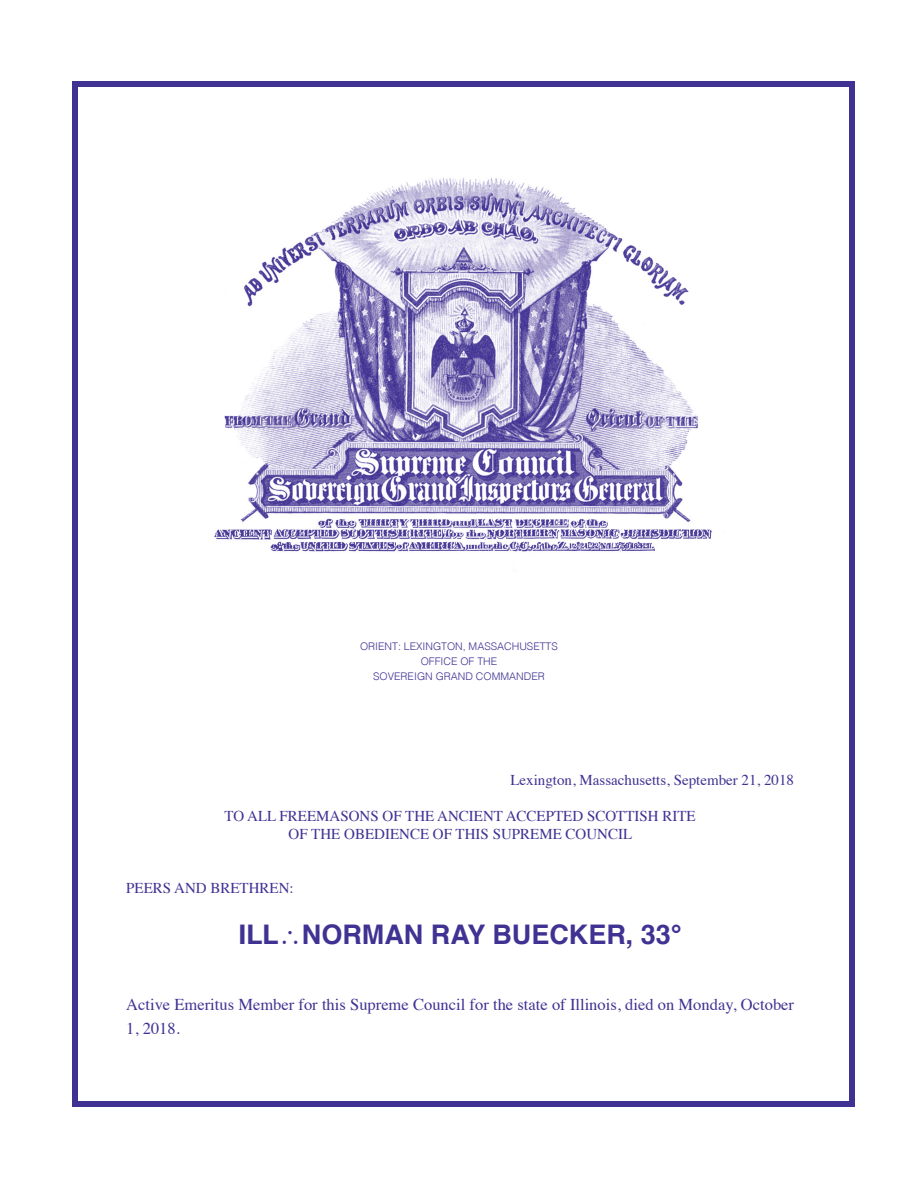
<style>
.page{position:relative;width:918px;height:1188px;background:#fff}
.page>*{position:absolute;margin:0;border:0;box-sizing:border-box;transform-origin:0 0}
.t1{font:700 27px "Helvetica";color:#3f3293}
.t2{font:16.5px/24px "Times";color:#3f3293}
.t3{font:15px "Times";color:#3f3293}
.t4{font:300 10.5px "Helvetica";color:#3f3293}
.s1{font-family:"Helvetica Neue"}
</style>
<div class="page">
<img style="left:214px;top:178px;width:498px;height:394px">
<div style="left:72px;top:81px;width:783px;height:1026px;border:6px solid #3f3293"></div>
<p class="t4" style="left:360px;top:637px;width:199px">ORIENT: LEXINGTON, MASSACHUSETTS</p>
<p class="t4" style="left:421px;top:652px;width:78px">OFFICE OF THE</p>
<p class="t4" style="left:373px;top:667px;width:173px">SOVEREIGN GRAND COMMANDER</p>
<p class="t3" style="left:510px;top:766px;width:285px">Lexington, Massachusetts, September 21, 2018</p>
<p class="t3" style="left:225px;top:802px;width:473px">TO ALL FREEMASONS OF THE ANCIENT ACCEPTED SCOTTISH RITE</p>
<p class="t3" style="left:289px;top:820px;width:345px">OF THE OBEDIENCE OF THIS SUPREME COUNCIL</p>
<p class="t3" style="left:126px;top:874px;width:169px">PEERS AND BRETHREN:</p>
<p class="t1" style="left:239px;top:912px;width:445px"><span class="s1">ILL</span>∴NORMAN RAY BUECKER, 33°</p>
<p class="t2" style="left:126px;top:991px;width:669px">Active Emeritus Member for this Supreme Council for the state of Illinois, died on Monday, October<br>1, 2018.</p>
</div>
